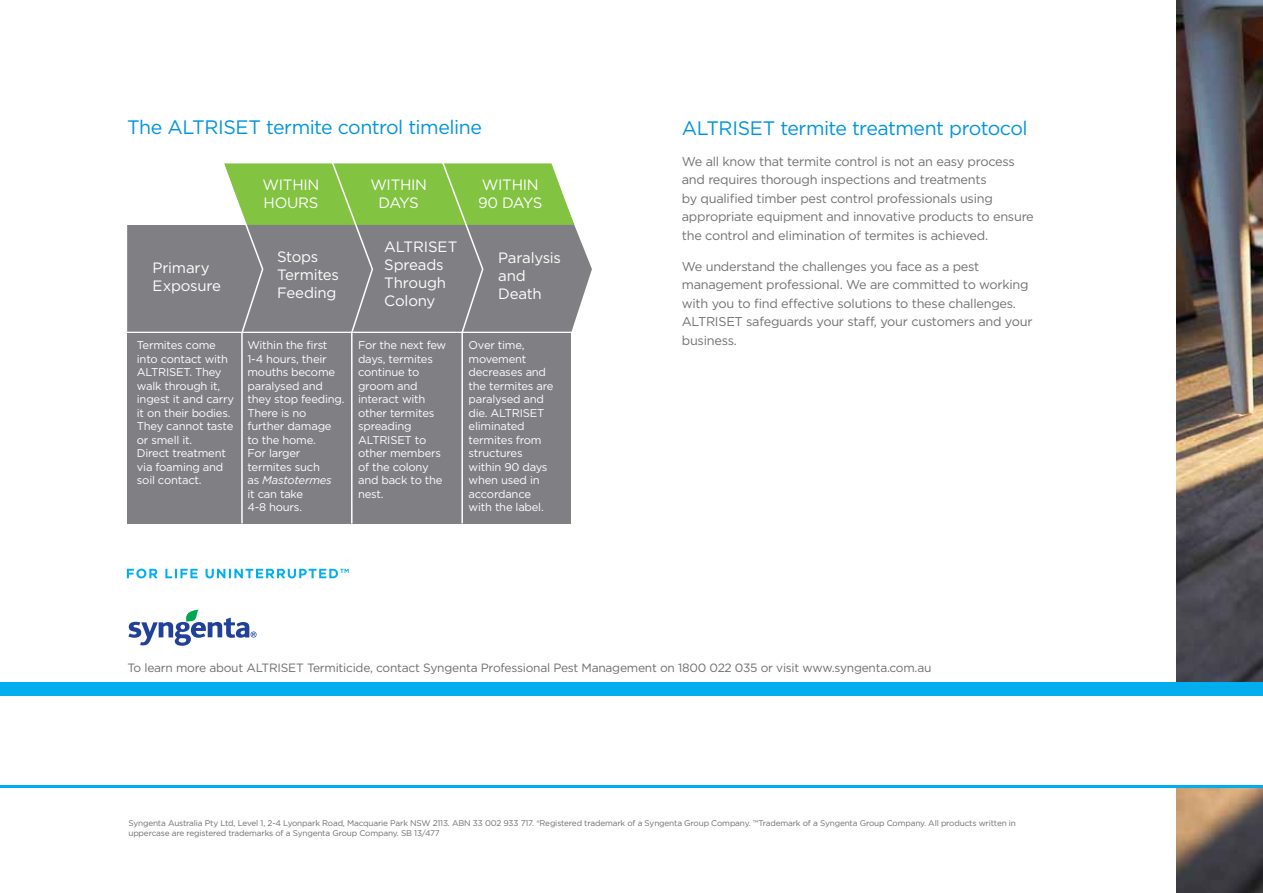
<style>
.page{position:relative;width:1263px;height:893px;background:#fff}
.page>*{position:absolute;margin:0;border:0;box-sizing:border-box;transform-origin:0 0}
.t1{font:19.5px "Gotham";letter-spacing:-.025em;color:#0095da}
.t2{font:15px/18px "Gotham";letter-spacing:-.02em;color:#fff}
.t3{font:12.75px/18.5px "Gotham";letter-spacing:-.02em;color:#717073}
.t4{font:12px "Gotham";letter-spacing:-.02em;color:#6d6e71}
.t5{font:11.25px/13.5px "Gotham";letter-spacing:-.02em;color:#fff}
.t6{font:8.25px/10.5px "Gotham";letter-spacing:-.02em;color:#6d6e71}
.s1{font-style:italic}
</style>
<div class="page">
<img style="left:1177px;top:0;width:86px;height:893px">
<svg style="left:128px;top:610px;width:129px;height:36px"></svg>
<svg style="left:127px;top:569px;width:222px;height:9px"></svg>
<div style="left:0;top:686px;width:1263px;height:102px;background:#fff"></div>
<hr style="left:0;top:785px;width:1263px;height:3px;background:#00aeef">
<div style="left:0;top:682px;width:1263px;height:14px;background:#00aeef"></div>
<svg style="left:127px;top:224px;width:465px;height:108px;background:#8b8a8e"></svg>
<div style="left:99px;top:164px;width:147px;height:61px;background:#fff"></div>
<div style="left:127px;top:333px;width:444px;height:190px;background:#807f83"></div>
<hr style="left:241px;top:332px;width:2px;height:191px;background:#fff">
<hr style="left:351px;top:333px;width:1px;height:191px;background:#fff">
<hr style="left:461px;top:333px;width:2px;height:190px;background:#fff">
<svg style="left:221px;top:163px;width:353px;height:171px;background:#869b73"></svg>
<h1 class="t1" style="left:127px;top:114px;width:356px">The ALTRISET termite control timeline</h1>
<h2 class="t2" style="left:263px;top:175px;width:58px">WITHIN<br>HOURS</h2>
<h2 class="t2" style="left:370px;top:175px;width:58px;text-align:center">WITHIN<br>DAYS</h2>
<h2 class="t2" style="left:384px;top:237px;width:75px">ALTRISET<br>Spreads<br>Through<br>Colony</h2>
<h2 class="t2" style="left:498px;top:248px;width:64px">Paralysis and<br>Death</h2>
<h2 class="t2" style="left:478px;top:175px;width:66px">WITHIN<br>90 DAYS</h2>
<h2 class="t2" style="left:153px;top:259px;width:70px">Primary<br>Exposure</h2>
<h2 class="t2" style="left:277px;top:248px;width:64px">Stops<br>Termites<br>Feeding</h2>
<p class="t5" style="left:137px;top:338px;width:99px">Termites come into contact with<br>ALTRISET. They walk through it, ingest it and carry it on their bodies.<br>They cannot taste or smell it.<br>Direct treatment via foaming and soil contact.</p>
<p class="t5" style="left:247px;top:338px;width:98px">Within the first<br>1-4 hours, their mouths become paralysed and they stop feeding.<br>There is no further damage to the home.<br>For larger termites such<br>as <span class="s1">Mastotermes<br></span>it can take<br>4-8 hours.</p>
<p class="t5" style="left:358px;top:338px;width:90px">For the next few days, termites continue to groom and interact with other termites spreading<br>ALTRISET to other members of the colony and back to the nest.</p>
<p class="t5" style="left:469px;top:338px;width:86px">Over time, movement decreases and the termites are paralysed and die. ALTRISET eliminated termites from structures within 90 days when used in accordance with the label.</p>
<h1 class="t1" style="left:682px;top:115px;width:347px">ALTRISET termite treatment protocol</h1>
<p class="t3" style="left:682px;top:152px;width:353px">We all know that termite control is not an easy process and requires thorough inspections and treatments<br>by qualified timber pest control professionals using appropriate equipment and innovative products to ensure the control and elimination of termites is achieved.</p>
<p class="t3" style="left:682px;top:257px;width:352px">We understand the challenges you face as a pest management professional. We are committed to working with you to find effective solutions to these challenges.<br>ALTRISET safeguards your staff, your customers and your business.</p>
<p class="t4" style="left:128px;top:660px;width:805px">To learn more about ALTRISET Termiticide, contact Syngenta Professional Pest Management on 1800 022 035 or visit www.syngenta.com.au</p>
<p class="t6" style="left:128px;top:818px;width:889px">Syngenta Australia Pty Ltd, Level 1, 2-4 Lyonpark Road, Macquarie Park NSW 2113. ABN 33 002 933 717. ®Registered trademark of a Syngenta Group Company. ™Trademark of a Syngenta Group Company. All products written in uppercase are registered trademarks of a Syngenta Group Company. SB 13/477</p>
</div>
